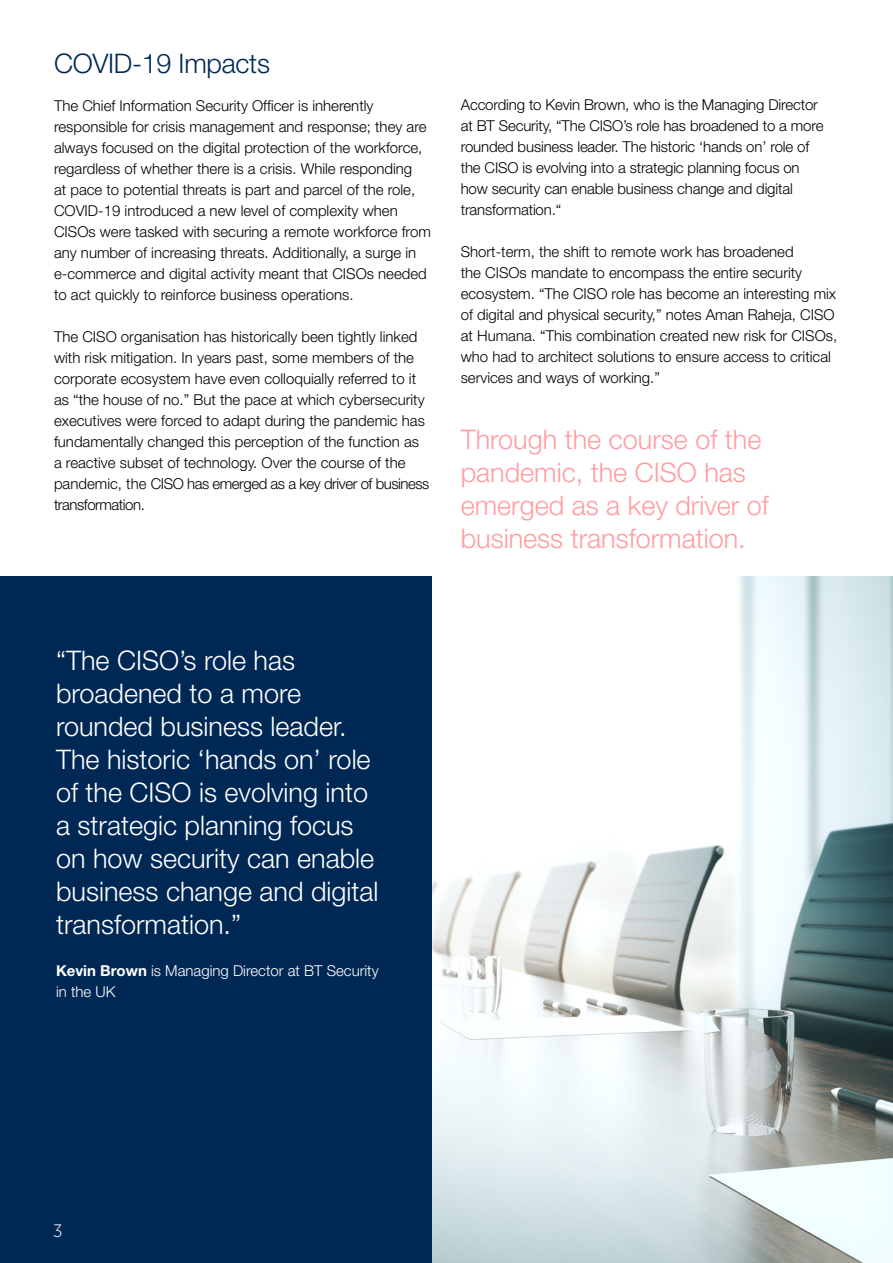
<style>
.page{position:relative;width:893px;height:1263px;background:#fff}
.page>*{position:absolute;margin:0;border:0;box-sizing:border-box;transform-origin:0 0}
.t1{font:300 27px/33px "Helvetica Neue LT Pro";color:#fff}
.t2{font:300 27px/33px "Helvetica Neue LT Pro";color:#ff9da2}
.t3{font:300 27px "Helvetica Neue LT Pro";letter-spacing:-.01em;color:#002855}
.t4{font:300 18px "Gotham Narrow";color:#fff}
.t5{font:300 15px/21px "Helvetica Neue LT Pro";color:#000}
.t6{font:300 15px/21px "Helvetica Neue LT Pro";color:#fff}
.s1{font-weight:700}
</style>
<div class="page">
<div style="left:0;top:577px;width:893px;height:686px;background:#002855"></div>
<img style="left:432px;top:577px;width:461px;height:686px">
<h1 class="t3" style="left:54px;top:47px;width:217px">COVID-19 Impacts</h1>
<p class="t5" style="left:54px;top:95px;width:378px">The Chief Information Security Officer is inherently responsible for crisis management and response; they are always focused on the digital protection of the workforce, regardless of whether there is a crisis. While responding<br>at pace to potential threats is part and parcel of the role, COVID-19 introduced a new level of complexity when CISOs were tasked with securing a remote workforce from any number of increasing threats. Additionally, a surge in e-commerce and digital activity meant that CISOs needed to act quickly to reinforce business operations.</p>
<p class="t5" style="left:54px;top:326px;width:377px">The CISO organisation has historically been tightly linked with risk mitigation. In years past, some members of the corporate ecosystem have even colloquially referred to it as “the house of no.” But the pace at which cybersecurity executives were forced to adapt during the pandemic has fundamentally changed this perception of the function as a reactive subset of technology. Over the course of the pandemic, the CISO has emerged as a key driver of business transformation.</p>
<p class="t5" style="left:461px;top:94px;width:364px">According to Kevin Brown, who is the Managing Director at BT Security, “The CISO’s role has broadened to a more rounded business leader. The historic ‘hands on’ role of the CISO is evolving into a strategic planning focus on how security can enable business change and digital transformation.“</p>
<p class="t5" style="left:461px;top:241px;width:378px">Short-term, the shift to remote work has broadened<br>the CISOs mandate to encompass the entire security ecosystem. “The CISO role has become an interesting mix of digital and physical security,” notes Aman Raheja, CISO at Humana. “This combination created new risk for CISOs, who had to architect solutions to ensure access to critical services and ways of working.”</p>
<h1 class="t2" style="left:461px;top:422px;width:310px">Through the course of the pandemic, the CISO has emerged as a key driver of business transformation.</h1>
<h1 class="t1" style="left:56px;top:644px;width:324px">“The CISO’s role has broadened to a more rounded business leader.<br>The historic ‘hands on’ role of the CISO is evolving into a strategic planning focus on how security can enable business change and digital transformation.”</h1>
<p class="t6" style="left:56px;top:960px;width:324px"><span class="s1">Kevin Brown</span> is Managing Director at BT Security in the UK</p>
<p class="t4" style="left:53px;top:1220px;width:11px">3</p>
</div>
